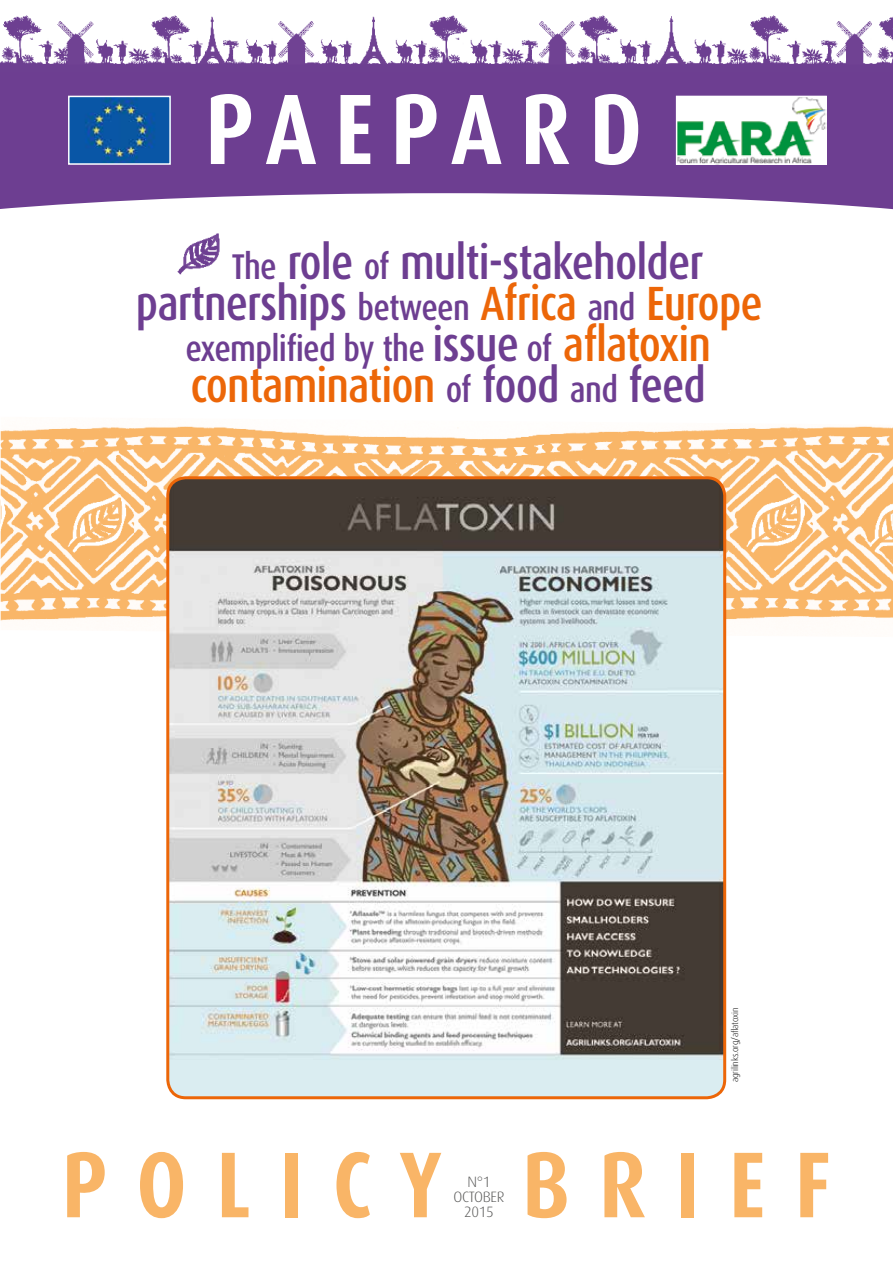
<style>
.page{position:relative;width:893px;height:1263px;background:#fff}
.page>*{position:absolute;margin:0;border:0;box-sizing:border-box;transform-origin:0 0}
.t1{font:700 100.35px "Dax Condensed";letter-spacing:.17em;color:#fff}
.t2{font:700 93.6px "Dax Condensed";letter-spacing:.31em;color:#f9b567}
.t3{font:500 48.15px/41.1px "Dax Condensed";letter-spacing:-.02em;color:#6d3e91}
.t4{font:500 48.15px "Dax Condensed";letter-spacing:-.02em;color:#ec6608}
.t5{font:500 35.85px "Dax Condensed";letter-spacing:-.02em;color:#6d3e91}
.t6{font:300 15px/15px "Dax OT";letter-spacing:-.02em;color:#575756;text-align:center}
.t7{font:300 9px "Dax OT";letter-spacing:-.02em;color:#000}
.s1{font-size:35.85px}
.s2{color:#ec6608}
.s3{font-size:48.15px}
.s4{font-size:48.15px;color:#ec6608}
.s5{font-size:35.85px;color:#6d3e91}
.s6{color:#6d3e91}
</style>
<div class="page">
<img style="left:1px;top:15px;width:892px;height:57px">
<div style="left:1px;top:72px;width:892px;height:142px;background:#6d3e91"></div>
<img style="left:71px;top:99px;width:97px;height:63px">
<div style="left:68px;top:96px;width:103px;height:69px;border:2px solid #fff"></div>
<img style="left:679px;top:99px;width:145px;height:63px">
<div style="left:676px;top:96px;width:151px;height:69px;border:2px solid #fff"></div>
<svg style="left:0;top:193px;width:893px;height:82px"></svg>
<img style="left:1px;top:426px;width:892px;height:211px">
<img style="left:177px;top:233px;width:44px;height:41px">
<img style="left:168px;top:478px;width:557px;height:620px">
<div style="left:166px;top:476px;width:560px;height:623px;border:3px solid #ec6608;border-radius:18px"></div>
<h1 class="t1" style="left:205px;top:74px;width:439px">PAEPARD</h1>
<p class="t3" style="left:136px;top:243px;width:629px;text-indent:96px"><span class="s1">The</span> role <span class="s1">of</span> multi-stakeholder partnerships <span class="s1">between</span> <span class="s2">Africa</span> <span class="s1">and</span> <span class="s2">Europe</span></p>
<p class="t5" style="left:185px;top:329px;width:527px">exemplified by the <span class="s3">issue</span> of <span class="s4">aflatoxin</span></p>
<p class="t4" style="left:190px;top:359px;width:517px">contamination <span class="s5">of</span> <span class="s6">food</span> <span class="s5">and</span> <span class="s6">feed</span></p>
<p class="t7" style="left:730px;top:1082px;width:76px;rotate:-90deg">agrilinks.org/aflatoxin</p>
<h2 class="t2" style="left:62px;top:1133px;width:771px">POLICY BRIEF</h2>
<p class="t6" style="left:453px;top:1175px;width:53px">N°1<br>OCTOBER<br>2015</p>
</div>
